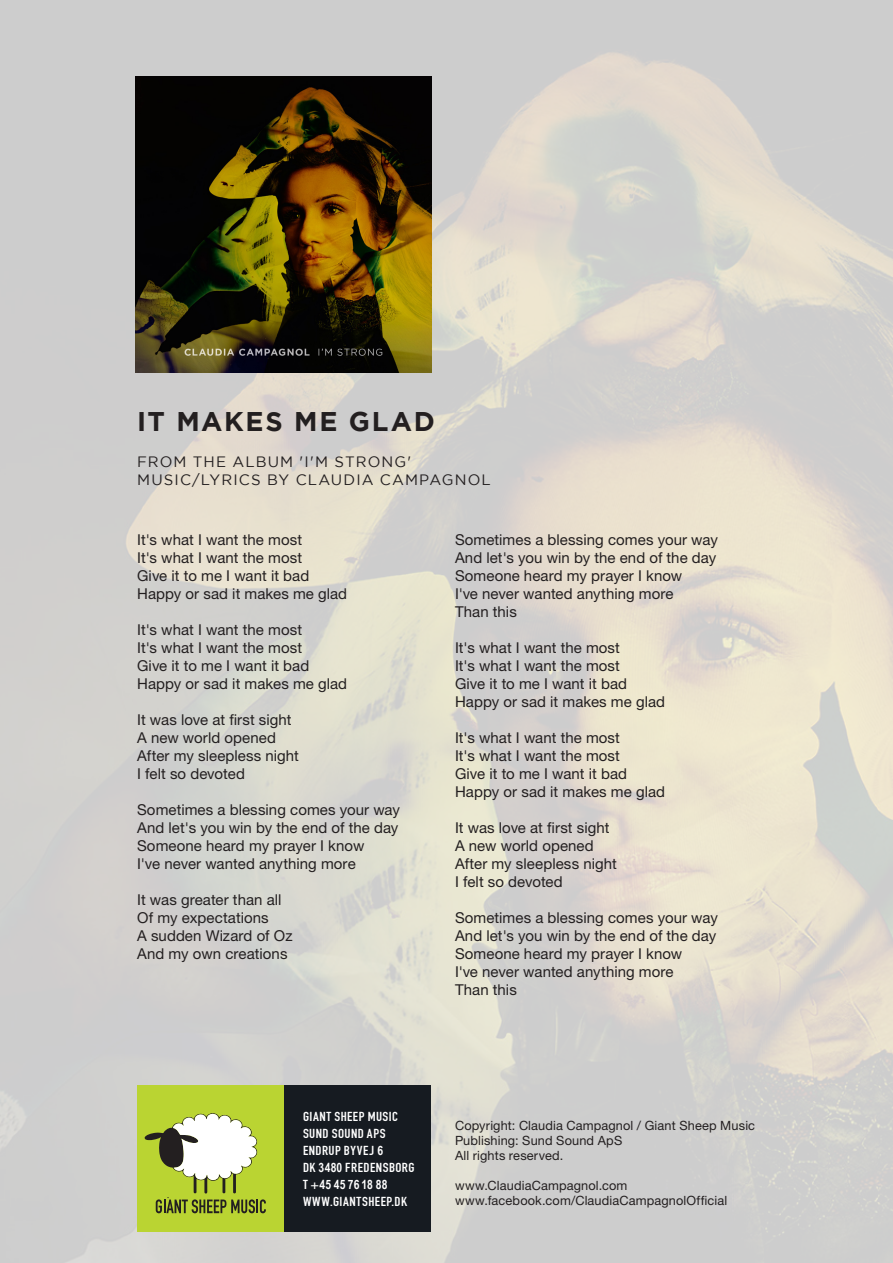
<style>
.page{position:relative;width:893px;height:1263px;background:#fff}
.page>*{position:absolute;margin:0;border:0;box-sizing:border-box;transform-origin:0 0}
.t1{font:700 27px "Gotham";letter-spacing:.065em;color:#231f20}
.t2{font:15px "Helvetica Neue LT Std";letter-spacing:.005em;color:#231f20}
.t3{font:15px "Gotham";letter-spacing:.075em;color:#231f20}
.t4{font:12.9px "DIN Engschrift Std";letter-spacing:.035em;color:#fff;scale:1.11 1}
.t5{font:700 12.9px "Arial Narrow";letter-spacing:.02em;color:#fff}
.t6{font:12.75px "Helvetica Neue LT Std";letter-spacing:.01em;color:#231f20}
.s1{font-family:"Arial Narrow";font-weight:700}
.s2{font-family:"DIN Engschrift Std";font-weight:400}
</style>
<div class="page">
<img style="left:0;top:0;width:893px;height:1263px">
<img style="left:136px;top:77px;width:296px;height:295px">
<div style="left:137px;top:1085px;width:147px;height:146px;background:#bad432"></div>
<svg style="left:145px;top:1113px;width:121px;height:100px"></svg>
<div style="left:284px;top:1085px;width:147px;height:146px;background:#161b21"></div>
<p class="t1" style="left:137px;top:406px;width:299px">IT MAKES ME GLAD</p>
<p class="t3" style="left:137px;top:453px;width:275px">FROM THE ALBUM 'I'M STRONG'</p>
<p class="t3" style="left:137px;top:471px;width:355px">MUSIC/LYRICS BY CLAUDIA CAMPAGNOL</p>
<p class="t2" style="left:137px;top:530px;width:166px">It's what I want the most</p>
<p class="t2" style="left:137px;top:548px;width:166px">It's what I want the most</p>
<p class="t2" style="left:137px;top:566px;width:174px">Give it to me I want it bad</p>
<p class="t2" style="left:137px;top:584px;width:212px">Happy or sad it makes me glad</p>
<p class="t2" style="left:137px;top:620px;width:166px">It's what I want the most</p>
<p class="t2" style="left:137px;top:638px;width:166px">It's what I want the most</p>
<p class="t2" style="left:137px;top:656px;width:174px">Give it to me I want it bad</p>
<p class="t2" style="left:137px;top:674px;width:212px">Happy or sad it makes me glad</p>
<p class="t2" style="left:137px;top:710px;width:156px">It was love at first sight</p>
<p class="t2" style="left:137px;top:728px;width:140px">A new world opened</p>
<p class="t2" style="left:137px;top:746px;width:163px">After my sleepless night</p>
<p class="t2" style="left:137px;top:764px;width:109px">I felt so devoted</p>
<p class="t2" style="left:137px;top:800px;width:264px">Sometimes a blessing comes your way</p>
<p class="t2" style="left:137px;top:818px;width:263px">And let's you win by the end of the day</p>
<p class="t2" style="left:137px;top:836px;width:229px">Someone heard my prayer I know</p>
<p class="t2" style="left:137px;top:854px;width:220px">I've never wanted anything more</p>
<p class="t2" style="left:137px;top:890px;width:146px">It was greater than all</p>
<p class="t2" style="left:137px;top:908px;width:133px">Of my expectations</p>
<p class="t2" style="left:137px;top:926px;width:157px">A sudden Wizard of Oz</p>
<p class="t2" style="left:137px;top:944px;width:152px">And my own creations</p>
<p class="t2" style="left:455px;top:530px;width:264px">Sometimes a blessing comes your way</p>
<p class="t2" style="left:455px;top:548px;width:263px">And let's you win by the end of the day</p>
<p class="t2" style="left:455px;top:566px;width:229px">Someone heard my prayer I know</p>
<p class="t2" style="left:455px;top:584px;width:220px">I've never wanted anything more</p>
<p class="t2" style="left:455px;top:602px;width:63px">Than this</p>
<p class="t2" style="left:455px;top:638px;width:166px">It's what I want the most</p>
<p class="t2" style="left:455px;top:656px;width:166px">It's what I want the most</p>
<p class="t2" style="left:455px;top:674px;width:174px">Give it to me I want it bad</p>
<p class="t2" style="left:455px;top:692px;width:212px">Happy or sad it makes me glad</p>
<p class="t2" style="left:455px;top:728px;width:166px">It's what I want the most</p>
<p class="t2" style="left:455px;top:746px;width:166px">It's what I want the most</p>
<p class="t2" style="left:455px;top:764px;width:174px">Give it to me I want it bad</p>
<p class="t2" style="left:455px;top:782px;width:212px">Happy or sad it makes me glad</p>
<p class="t2" style="left:455px;top:818px;width:156px">It was love at first sight</p>
<p class="t2" style="left:455px;top:836px;width:140px">A new world opened</p>
<p class="t2" style="left:455px;top:854px;width:163px">After my sleepless night</p>
<p class="t2" style="left:455px;top:872px;width:109px">I felt so devoted</p>
<p class="t2" style="left:455px;top:908px;width:264px">Sometimes a blessing comes your way</p>
<p class="t2" style="left:455px;top:926px;width:263px">And let's you win by the end of the day</p>
<p class="t2" style="left:455px;top:944px;width:229px">Someone heard my prayer I know</p>
<p class="t2" style="left:455px;top:962px;width:220px">I've never wanted anything more</p>
<p class="t2" style="left:455px;top:980px;width:63px">Than this</p>
<p class="t4" style="left:303px;top:1109px;width:87px">GIANT SHEEP MUSIC</p>
<p class="t4" style="left:303px;top:1126px;width:76px">SUND SOUND APS</p>
<p class="t4" style="left:303px;top:1143px;width:74px">ENDRUP BYVEJ <span class="s1">6</span></p>
<p class="t4" style="left:303px;top:1160px;width:102px">DK <span class="s1">3480</span> FREDENSBORG</p>
<p class="t5" style="left:303px;top:1175px;width:86px"><span class="s2">T +</span>45 45 76 18 88</p>
<p class="t4" style="left:303px;top:1194px;width:95px">WWW.GIANTSHEEP.DK</p>
<p class="t6" style="left:455px;top:1117px;width:302px">Copyright: Claudia Campagnol / Giant Sheep Music</p>
<p class="t6" style="left:455px;top:1132px;width:169px">Publishing: Sund Sound ApS</p>
<p class="t6" style="left:455px;top:1147px;width:110px">All rights reserved.</p>
<p class="t6" style="left:455px;top:1177px;width:174px">www.ClaudiaCampagnol.com</p>
<p class="t6" style="left:455px;top:1192px;width:274px">www.facebook.com/ClaudiaCampagnolOfficial</p>
</div>
